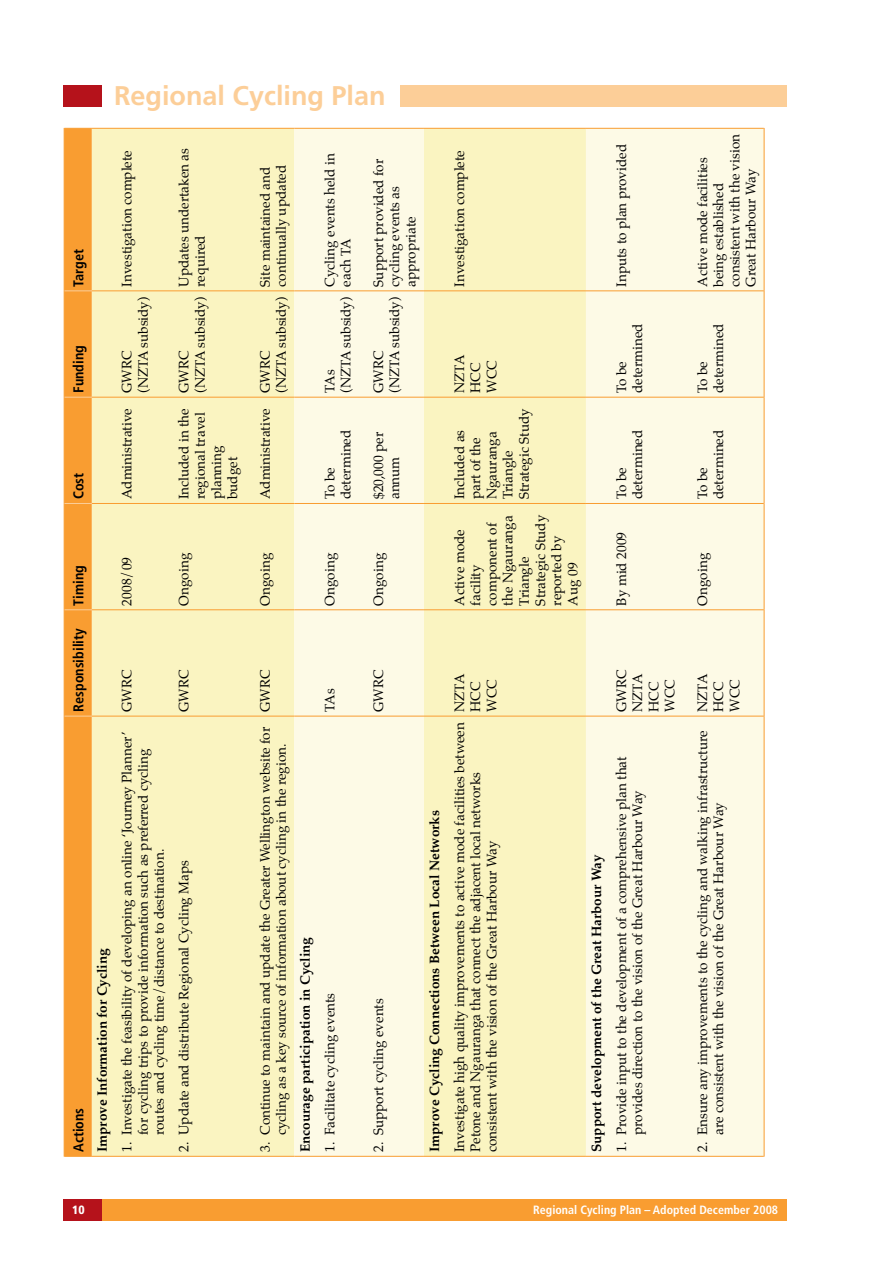
<style>
.page{position:relative;width:893px;height:1263px;background:#fff}
.page>*{position:absolute;margin:0;border:0;box-sizing:border-box;transform-origin:0 0}
.t1{font:700 27px "Frutiger";color:#fcce98}
.t2{font:700 condensed 14.25px "Frutiger";color:#000}
.t3{font:13.5px/16.2px "Palatino";color:#000}
.t4{font:700 13.5px "Palatino";color:#000}
.t5{font:700 condensed 12px "Frutiger";color:#fff}
.t6{font:900 condensed 12px "Frutiger";color:#fff}
</style>
<div class="page">
<div style="left:64px;top:85px;width:723px;height:21px;background:#fcce98"></div>
<div style="left:64px;top:1199px;width:723px;height:21px;background:#f99d31"></div>
<div style="left:64px;top:1199px;width:38px;height:21px;background:#b5121b"></div>
<div style="left:64px;top:85px;width:38px;height:21px;background:#b5121b"></div>
<div style="left:92px;top:129px;width:202px;height:1027px;background:#faf4c1"></div>
<svg style="left:294px;top:129px;width:470px;height:1027px;background:#fbf7d8"></svg>
<hr style="left:92px;top:1156px;width:202px;height:1px;background:#f99d31">
<hr style="left:92px;top:716px;width:202px;height:1px;background:#f99d31">
<hr style="left:92px;top:609px;width:202px;height:1px;background:#f99d31">
<hr style="left:92px;top:503px;width:202px;height:1px;background:#f99d31">
<hr style="left:92px;top:397px;width:202px;height:1px;background:#f99d31">
<hr style="left:92px;top:290px;width:202px;height:1px;background:#f99d31">
<hr style="left:92px;top:128px;width:202px;height:1px;background:#f99d31">
<hr style="left:294px;top:1156px;width:130px;height:1px;background:#f99d31">
<hr style="left:294px;top:716px;width:130px;height:1px;background:#f99d31">
<hr style="left:294px;top:609px;width:130px;height:1px;background:#f99d31">
<hr style="left:294px;top:503px;width:130px;height:1px;background:#f99d31">
<hr style="left:294px;top:397px;width:130px;height:1px;background:#f99d31">
<hr style="left:294px;top:290px;width:130px;height:1px;background:#f99d31">
<hr style="left:294px;top:128px;width:130px;height:1px;background:#f99d31">
<hr style="left:424px;top:1156px;width:162px;height:1px;background:#f99d31">
<hr style="left:424px;top:716px;width:162px;height:1px;background:#f99d31">
<hr style="left:424px;top:609px;width:162px;height:1px;background:#f99d31">
<hr style="left:424px;top:503px;width:162px;height:1px;background:#f99d31">
<hr style="left:424px;top:397px;width:162px;height:1px;background:#f99d31">
<hr style="left:424px;top:290px;width:162px;height:1px;background:#f99d31">
<hr style="left:424px;top:128px;width:162px;height:1px;background:#f99d31">
<hr style="left:586px;top:1156px;width:178px;height:1px;background:#f99d31">
<hr style="left:586px;top:716px;width:178px;height:1px;background:#f99d31">
<hr style="left:586px;top:609px;width:178px;height:1px;background:#f99d31">
<hr style="left:586px;top:503px;width:178px;height:1px;background:#f99d31">
<hr style="left:586px;top:397px;width:178px;height:1px;background:#f99d31">
<hr style="left:586px;top:290px;width:178px;height:1px;background:#f99d31">
<hr style="left:586px;top:128px;width:178px;height:1px;background:#f99d31">
<hr style="left:764px;top:716px;width:1px;height:441px;background:#f99d31">
<hr style="left:764px;top:610px;width:1px;height:106px;background:#f99d31">
<hr style="left:764px;top:503px;width:1px;height:107px;background:#f99d31">
<hr style="left:764px;top:397px;width:1px;height:106px;background:#f99d31">
<hr style="left:764px;top:291px;width:1px;height:106px;background:#f99d31">
<hr style="left:764px;top:128px;width:1px;height:163px;background:#f99d31">
<svg style="left:64px;top:128px;width:28px;height:1029px;background:#f99e33"></svg>
<div style="left:102px;top:85px;width:298px;height:33px;background:#fff"></div>
<h1 class="t1" style="left:114px;top:80px;width:273px">Regional Cycling Plan</h1>
<p class="t2" style="left:70px;top:287px;width:39px;rotate:-90deg">Target</p>
<p class="t2" style="left:70px;top:393px;width:49px;rotate:-90deg">Funding</p>
<p class="t2" style="left:70px;top:499px;width:28px;rotate:-90deg">Cost</p>
<p class="t3" style="left:120px;top:287px;width:138px;rotate:-90deg">Investigation complete</p>
<p class="t3" style="left:177px;top:287px;width:140px;rotate:-90deg">Updates undertaken as required</p>
<p class="t3" style="left:258px;top:287px;width:123px;rotate:-90deg">Site maintained and continually updated</p>
<p class="t3" style="left:120px;top:393px;width:98px;rotate:-90deg">GWRC<br>(NZTA subsidy)</p>
<p class="t3" style="left:177px;top:393px;width:98px;rotate:-90deg">GWRC<br>(NZTA subsidy)</p>
<p class="t3" style="left:258px;top:393px;width:98px;rotate:-90deg">GWRC<br>(NZTA subsidy)</p>
<p class="t3" style="left:120px;top:499px;width:93px;rotate:-90deg">Administrative</p>
<p class="t3" style="left:177px;top:499px;width:92px;rotate:-90deg">Included in the regional travel planning budget</p>
<p class="t3" style="left:258px;top:499px;width:93px;rotate:-90deg">Administrative</p>
<p class="t2" style="left:70px;top:605px;width:42px;rotate:-90deg">Timing</p>
<p class="t2" style="left:70px;top:712px;width:85px;rotate:-90deg">Responsibility</p>
<p class="t2" style="left:70px;top:1152px;width:46px;rotate:-90deg">Actions</p>
<p class="t3" style="left:120px;top:605px;width:50px;rotate:-90deg">2008/09</p>
<p class="t3" style="left:177px;top:605px;width:54px;rotate:-90deg">Ongoing</p>
<p class="t3" style="left:258px;top:605px;width:54px;rotate:-90deg">Ongoing</p>
<p class="t4" style="left:94px;top:1152px;width:205px;rotate:-90deg">Improve Information for Cycling</p>
<p class="t3" style="left:120px;top:712px;width:44px;rotate:-90deg">GWRC</p>
<p class="t3" style="left:177px;top:712px;width:44px;rotate:-90deg">GWRC</p>
<p class="t3" style="left:258px;top:712px;width:44px;rotate:-90deg">GWRC</p>
<p class="t3" style="left:120px;top:1135px;width:405px;rotate:-90deg">Investigate the feasibility of developing an online ‘Journey Planner’</p>
<p class="t3" style="left:120px;top:1152px;width:12px;rotate:-90deg">1.</p>
<p class="t3" style="left:136px;top:1135px;width:388px;rotate:-90deg">for cycling trips to provide information such as preferred cycling routes and cycling time/distance to destination.</p>
<p class="t3" style="left:177px;top:1135px;width:276px;rotate:-90deg">Update and distribute Regional Cycling Maps</p>
<p class="t3" style="left:177px;top:1152px;width:12px;rotate:-90deg">2.</p>
<p class="t3" style="left:258px;top:1135px;width:410px;rotate:-90deg">Continue to maintain and update the Greater Wellington website for</p>
<p class="t3" style="left:258px;top:1152px;width:12px;rotate:-90deg">3.</p>
<p class="t3" style="left:274px;top:1135px;width:393px;rotate:-90deg">cycling as a key source of information about cycling in the region.</p>
<p class="t4" style="left:297px;top:1152px;width:216px;rotate:-90deg">Encourage participation in Cycling</p>
<p class="t3" style="left:323px;top:287px;width:135px;rotate:-90deg">Cycling events held in each TA</p>
<p class="t3" style="left:371px;top:287px;width:129px;rotate:-90deg">Support provided for cycling events as appropriate</p>
<p class="t3" style="left:323px;top:393px;width:98px;rotate:-90deg">TAs<br>(NZTA subsidy)</p>
<p class="t3" style="left:371px;top:393px;width:98px;rotate:-90deg">GWRC<br>(NZTA subsidy)</p>
<p class="t3" style="left:323px;top:499px;width:71px;rotate:-90deg">To be determined</p>
<p class="t3" style="left:371px;top:499px;width:69px;rotate:-90deg">$20,000 per annum</p>
<p class="t3" style="left:323px;top:605px;width:54px;rotate:-90deg">Ongoing</p>
<p class="t3" style="left:371px;top:605px;width:54px;rotate:-90deg">Ongoing</p>
<p class="t3" style="left:452px;top:287px;width:138px;rotate:-90deg">Investigation complete</p>
<p class="t3" style="left:452px;top:393px;width:40px;rotate:-90deg">NZTA<br>HCC<br>WCC</p>
<p class="t3" style="left:452px;top:499px;width:92px;rotate:-90deg">Included as part of the<br>Ngauranga<br>Triangle<br>Strategic Study</p>
<p class="t3" style="left:452px;top:605px;width:92px;rotate:-90deg">Active mode facility component of the Ngauranga<br>Triangle<br>Strategic Study reported by<br>Aug 09</p>
<p class="t3" style="left:323px;top:712px;width:25px;rotate:-90deg">TAs</p>
<p class="t3" style="left:371px;top:712px;width:44px;rotate:-90deg">GWRC</p>
<p class="t3" style="left:323px;top:1135px;width:144px;rotate:-90deg">Facilitate cycling events</p>
<p class="t3" style="left:323px;top:1152px;width:12px;rotate:-90deg">1.</p>
<p class="t3" style="left:371px;top:1135px;width:138px;rotate:-90deg">Support cycling events</p>
<p class="t3" style="left:371px;top:1152px;width:12px;rotate:-90deg">2.</p>
<p class="t4" style="left:426px;top:1152px;width:343px;rotate:-90deg">Improve Cycling Connections Between Local Networks</p>
<p class="t3" style="left:452px;top:712px;width:40px;rotate:-90deg">NZTA<br>HCC<br>WCC</p>
<p class="t3" style="left:452px;top:1152px;width:431px;rotate:-90deg">Investigate high quality improvements to active mode facilities between<br>Petone and Ngauranga that connect the adjacent local networks consistent with the vision of the Great Harbour Way</p>
<p class="t4" style="left:588px;top:1152px;width:299px;rotate:-90deg">Support development of the Great Harbour Way</p>
<p class="t3" style="left:614px;top:287px;width:144px;rotate:-90deg">Inputs to plan provided</p>
<p class="t3" style="left:695px;top:287px;width:154px;rotate:-90deg">Active mode facilities being established consistent with the vision<br>Great Harbour Way</p>
<p class="t3" style="left:614px;top:393px;width:71px;rotate:-90deg">To be determined</p>
<p class="t3" style="left:695px;top:393px;width:71px;rotate:-90deg">To be determined</p>
<p class="t3" style="left:614px;top:499px;width:71px;rotate:-90deg">To be determined</p>
<p class="t3" style="left:695px;top:499px;width:71px;rotate:-90deg">To be determined</p>
<p class="t3" style="left:614px;top:605px;width:75px;rotate:-90deg">By mid 2009</p>
<p class="t3" style="left:695px;top:605px;width:54px;rotate:-90deg">Ongoing</p>
<p class="t3" style="left:614px;top:712px;width:44px;rotate:-90deg">GWRC<br>NZTA<br>HCC<br>WCC</p>
<p class="t3" style="left:695px;top:712px;width:40px;rotate:-90deg">NZTA<br>HCC<br>WCC</p>
<p class="t3" style="left:614px;top:1135px;width:380px;rotate:-90deg">Provide input to the development of a comprehensive plan that</p>
<p class="t3" style="left:614px;top:1152px;width:12px;rotate:-90deg">1.</p>
<p class="t3" style="left:631px;top:1135px;width:346px;rotate:-90deg">provides direction to the vision of the Great Harbour Way</p>
<p class="t3" style="left:695px;top:1135px;width:406px;rotate:-90deg">Ensure any improvements to the cycling and walking infrastructure</p>
<p class="t3" style="left:695px;top:1152px;width:12px;rotate:-90deg">2.</p>
<p class="t3" style="left:712px;top:1135px;width:334px;rotate:-90deg">are consistent with the vision of the Great Harbour Way</p>
<p class="t6" style="left:72px;top:1203px;width:14px">10</p>
<p class="t5" style="left:533px;top:1203px;width:246px">Regional Cycling Plan – Adopted December 2008</p>
</div>
